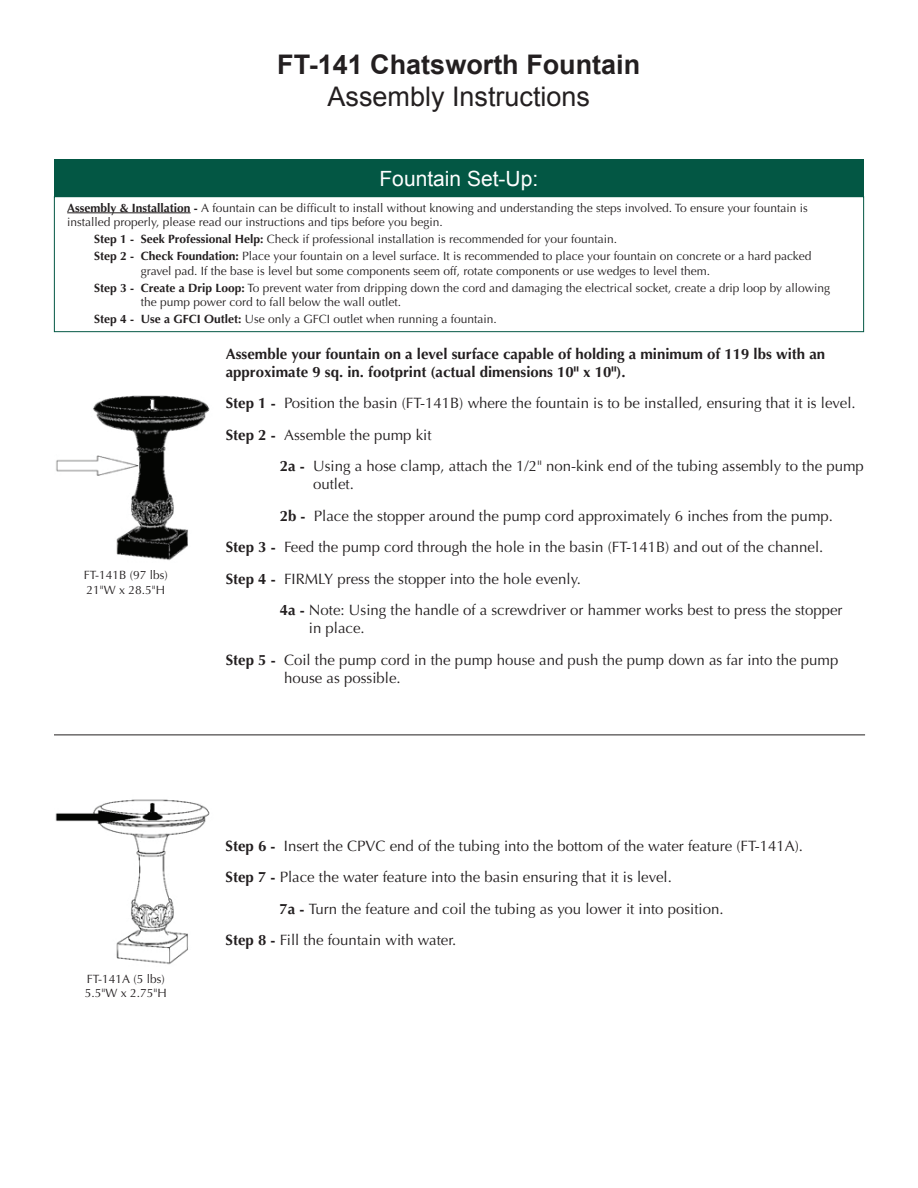
<style>
.page{position:relative;width:918px;height:1188px;background:#fff}
.page>*{position:absolute;margin:0;border:0;box-sizing:border-box;transform-origin:0 0}
.t1{font:700 27px "Arial";color:#231f20}
.t2{font:27px "Arial";color:#231f20}
.t3{font:21px "Arial";color:#fff}
.t4{font:15px/31.5px "Optima";color:#231f20}
.t5{font:700 15px/18px "Optima";color:#231f20}
.t6{font:12px/14.4px "Optima";color:#231f20}
.s1{font-weight:700}
</style>
<div class="page">
<hr style="left:54px;top:735px;width:811px;height:1px;background:#231f20">
<div style="left:54px;top:159px;width:810px;height:37px;background:#035744"></div>
<hr style="left:67px;top:213px;width:124px;height:1px;background:#231f20">
<div style="left:54px;top:196px;width:810px;height:136px;border:1px solid #035744"></div>
<img style="left:56px;top:395px;width:154px;height:166px">
<img style="left:55px;top:799px;width:155px;height:166px">
<h1 class="t1" style="left:277px;top:46px;width:365px">FT-141 Chatsworth Fountain</h1>
<h1 class="t2" style="left:328px;top:79px;width:264px">Assembly Instructions</h1>
<h2 class="t3" style="left:379px;top:165px;width:160px">Fountain Set-Up:</h2>
<p class="t6" style="left:67px;top:201px;width:742px"><span class="s1">Assembly &amp; Installation -</span> A fountain can be difficult to install without knowing and understanding the steps involved. To ensure your fountain is installed properly, please read our instructions and tips before you begin.</p>
<p class="t6" style="left:94px;top:231px;width:719px;line-height:17.1px"><span class="s1">Step 1 - Seek Professional Help:</span> Check if professional installation is recommended for your fountain.<br><span class="s1">Step 2 - Check Foundation:</span> Place your fountain on a level surface. It is recommended to place your fountain on concrete or a hard packed</p>
<p class="t6" style="left:94px;top:262px;width:737px;line-height:17.1px;text-indent:47px">gravel pad. If the base is level but some components seem off, rotate components or use wedges to level them.<br><span class="s1">Step 3 - Create a Drip Loop:</span> To prevent water from dripping down the cord and damaging the electrical socket, create a drip loop by allowing</p>
<p class="t6" style="left:94px;top:294px;width:404px;line-height:17.1px;text-indent:47px">the pump power cord to fall below the wall outlet.<br><span class="s1">Step 4 - Use a GFCI Outlet:</span> Use only a GFCI outlet when running a fountain.</p>
<p class="t6" style="left:84px;top:568px;width:86px">FT-141B (97 lbs)<br>21"W x 28.5"H</p>
<p class="t5" style="left:226px;top:345px;width:601px">Assemble your fountain on a level surface capable of holding a minimum of 119 lbs with an approximate 9 sq. in. footprint (actual dimensions 10" x 10").</p>
<p class="t4" style="left:226px;top:388px;width:632px"><span class="s1">Step 1 -</span> Position the basin (FT-141B) where the fountain is to be installed, ensuring that it is level.<br><span class="s1">Step 2 -</span> Assemble the pump kit</p>
<p class="t4" style="left:313px;top:458px;width:552px;line-height:18px;text-indent:-33px"><span class="s1">2a -</span> Using a hose clamp, attach the 1/2" non-kink end of the tubing assembly to the pump outlet.</p>
<p class="t4" style="left:226px;top:500px;width:609px;text-indent:54px"><span class="s1">2b -</span> Place the stopper around the pump cord approximately 6 inches from the pump.<br><span class="s1">Step 3 -</span> Feed the pump cord through the hole in the basin (FT-141B) and out of the channel.<br><span class="s1">Step 4 -</span> FIRMLY press the stopper into the hole evenly.</p>
<p class="t4" style="left:309px;top:602px;width:535px;line-height:18px;text-indent:-29px"><span class="s1">4a -</span> Note: Using the handle of a screwdriver or hammer works best to press the stopper in place.</p>
<p class="t4" style="left:284px;top:651px;width:556px;line-height:18px;text-indent:-58px"><span class="s1">Step 5 -</span> Coil the pump cord in the pump house and push the pump down as far into the pump house as possible.</p>
<p class="t6" style="left:85px;top:972px;width:84px">FT-141A (5 lbs)<br>5.5"W x 2.75"H</p>
<p class="t4" style="left:226px;top:830px;width:579px"><span class="s1">Step 6 -</span> Insert the CPVC end of the tubing into the bottom of the water feature (FT-141A).</p>
<p class="t4" style="left:226px;top:862px;width:448px"><span class="s1">Step 7 -</span> Place the water feature into the basin ensuring that it is level.</p>
<p class="t4" style="left:280px;top:893px;width:446px"><span class="s1">7a -</span> Turn the feature and coil the tubing as you lower it into position.</p>
<p class="t4" style="left:226px;top:925px;width:232px"><span class="s1">Step 8 -</span> Fill the fountain with water.</p>
</div>
